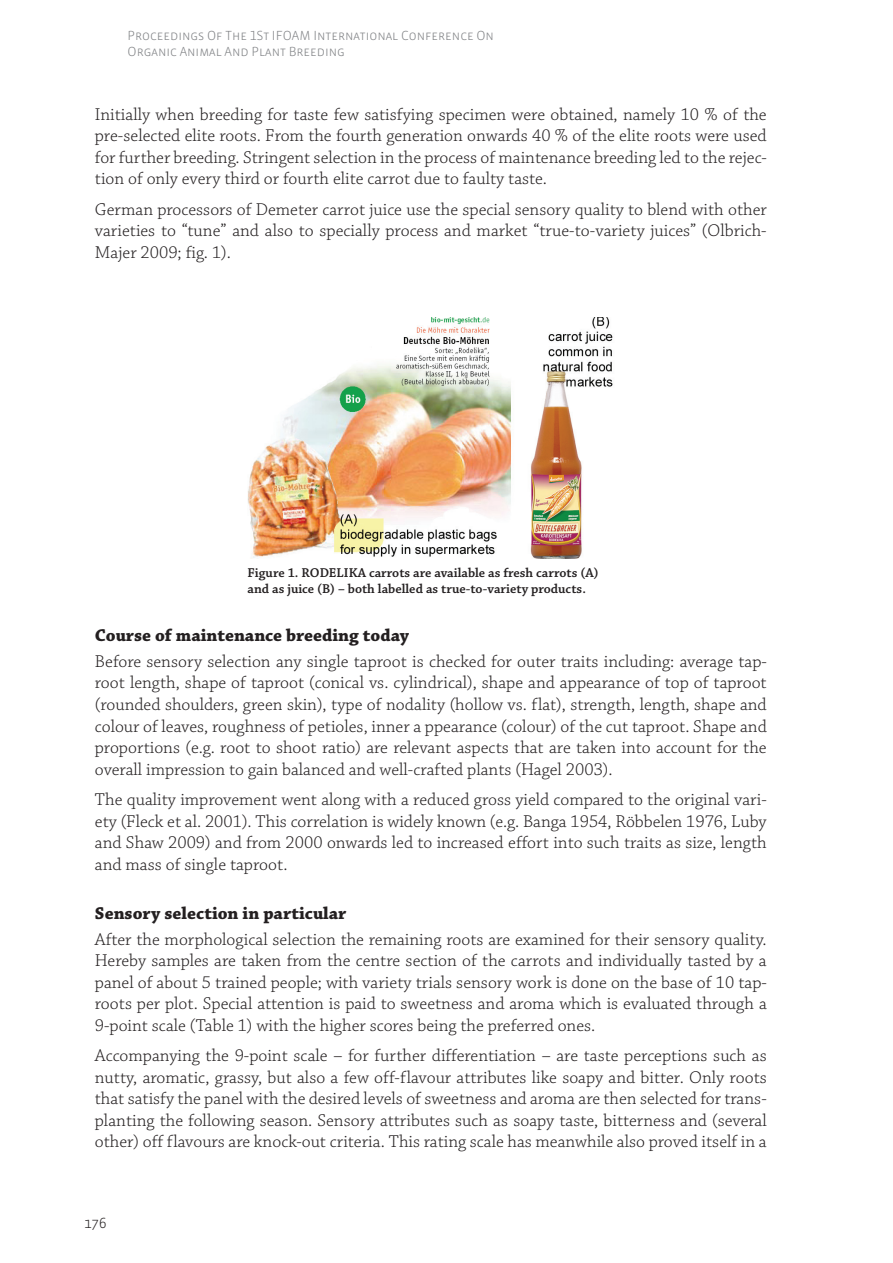
<style>
.page{position:relative;width:893px;height:1263px;background:#fff}
.page>*{position:absolute;margin:0;border:0;box-sizing:border-box;transform-origin:0 0}
.t1{font:300 18px/21.6px "Chaparral Pro";color:#231f20;text-align:justify}
.t2{font:700 18px "Chaparral Pro";color:#231f20}
.t3{font:300 15px "Vista Sans OT";color:#231f20}
.t4{font:600 13.5px/16.2px "Chaparral Pro";color:#231f20}
.t5{font:300 13.5px/16.2px "Vista Sans OT";color:#808285}
</style>
<div class="page">
<img style="left:248px;top:317px;width:365px;height:241px">
<p class="t5" style="left:128px;top:27px;width:368px">Proceedings Of The 1St IFOAM International Conference On<br>Organic Animal And Plant Breeding</p>
<p class="t1" style="left:95px;top:104px;width:673px">Initially when breeding for taste few satisfying specimen were obtained, namely 10 % of the pre-selected elite roots. From the fourth generation onwards 40 % of the elite roots were used for further breeding. Stringent selection in the process of maintenance breeding led to the rejec&shy;tion of only every third or fourth elite carrot due to faulty taste.</p>
<p class="t1" style="left:95px;top:199px;width:673px">German processors of Demeter carrot juice use the special sensory quality to blend with other varieties to “tune” and also to specially process and market “true-to-variety juices” (Olbrich-Majer 2009; fig. 1).</p>
<p class="t4" style="left:248px;top:565px;width:352px">Figure 1. RODELIKA carrots are available as fresh carrots (A) and as juice (B) – both labelled as true-to-variety products.</p>
<p class="t2" style="left:95px;top:625px;width:316px">Course of maintenance breeding today</p>
<p class="t1" style="left:95px;top:651px;width:673px">Before sensory selection any single taproot is checked for outer traits including: average tap&shy;root length, shape of taproot (conical vs. cylindrical), shape and appearance of top of taproot (rounded shoulders, green skin), type of nodality (hollow vs. flat), strength, length, shape and colour of leaves, roughness of petioles, inner a ppearance (colour) of the cut taproot. Shape and proportions (e.g. root to shoot ratio) are relevant aspects that are taken into account for the overall impression to gain balanced and well-crafted plants (Hagel 2003).</p>
<p class="t1" style="left:95px;top:789px;width:673px">The quality improvement went along with a reduced gross yield compared to the original vari&shy;ety (Fleck et al. 2001). This correlation is widely known (e.g. Banga 1954, Röbbelen 1976, Luby and Shaw 2009) and from 2000 onwards led to increased effort into such traits as size, length and mass of single taproot.</p>
<p class="t2" style="left:95px;top:902px;width:253px">Sensory selection in particular</p>
<p class="t1" style="left:95px;top:929px;width:673px">After the morphological selection the remaining roots are examined for their sensory quality.<br>Hereby samples are taken from the centre section of the carrots and individually tasted by a panel of about 5 trained people; with variety trials sensory work is done on the base of 10 tap&shy;roots per plot. Special attention is paid to sweetness and aroma which is evaluated through a 9-point scale (Table 1) with the higher scores being the preferred ones.</p>
<p class="t1" style="left:95px;top:1045px;width:673px">Accompanying the 9-point scale – for further differentiation – are taste perceptions such as nutty, aromatic, grassy, but also a few off-flavour attributes like soapy and bitter. Only roots that satisfy the panel with the desired levels of sweetness and aroma are then selected for trans&shy;planting the following season. Sensory attributes such as soapy taste, bitterness and (several other) off flavours are knock-out criteria. This rating scale has meanwhile also proved itself in a</p>
<p class="t3" style="left:84px;top:1215px;width:24px">176</p>
</div>
